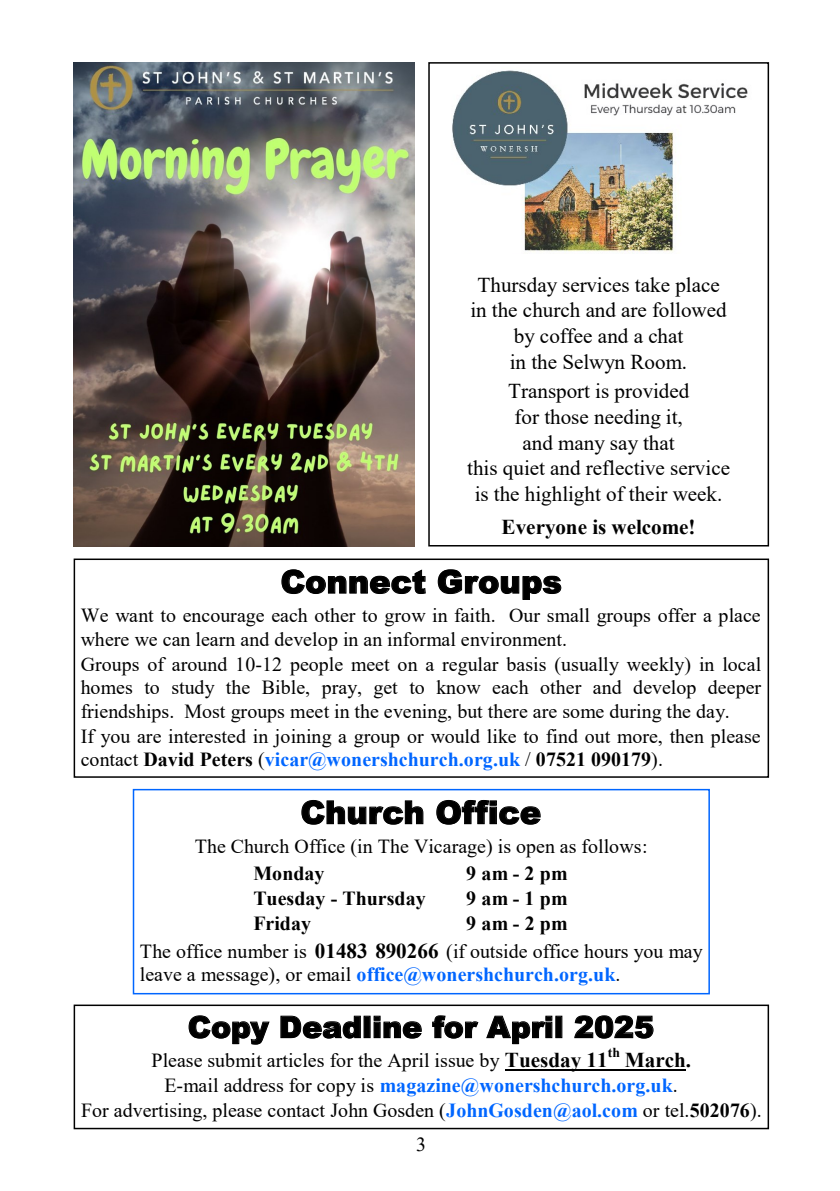
<style>
.page{position:relative;width:840px;height:1191px;background:#fff}
.page>*{position:absolute;margin:0;border:0;box-sizing:border-box;transform-origin:0 0}
.t1{font:900 32px "Arial";color:#000}
.t2{font:900 30px "Arial";letter-spacing:-.005em;color:#000}
.t3{font:21.2px/25.6px "Times New Roman";color:#000;text-align:center}
.t4{font:700 21.2px "Times New Roman";color:#000}
.t5{font:20px/25.4px "Times New Roman";color:#000}
.t6{font:700 20px "Times New Roman";color:#06f}
.t7{font:700 20px "Times New Roman";color:#000}
.s1{font-weight:700}
.s2{font-weight:700;color:#06f}
.s3{font-weight:700;font-size:21.2px}
.s4{font-weight:400;color:#000}
</style>
<div class="page">
<div style="left:74px;top:1004px;width:694px;height:125px;border:2px solid #000"></div>
<svg style="left:188px;top:1015px;width:82px;height:29px"></svg>
<svg style="left:280px;top:1015px;width:81px;height:23px"></svg>
<svg style="left:373px;top:1015px;width:49px;height:23px"></svg>
<svg style="left:432px;top:1015px;width:46px;height:23px"></svg>
<svg style="left:486px;top:1015px;width:66px;height:29px"></svg>
<svg style="left:574px;top:1015px;width:79px;height:24px"></svg>
<hr style="left:504px;top:1068px;width:181px;height:2px;background:#000">
<div style="left:133px;top:789px;width:576px;height:205px;border:2px solid #06f"></div>
<svg style="left:301px;top:800px;width:122px;height:25px"></svg>
<svg style="left:436px;top:800px;width:105px;height:25px"></svg>
<div style="left:428px;top:62px;width:340px;height:484px;border:2px solid #000"></div>
<img style="left:452px;top:70px;width:296px;height:182px">
<div style="left:74px;top:558px;width:694px;height:220px;border:2px solid #000"></div>
<svg style="left:281px;top:569px;width:145px;height:25px"></svg>
<svg style="left:437px;top:569px;width:124px;height:31px"></svg>
<img style="left:74px;top:62px;width:340px;height:484px">
<p class="t3" style="left:470px;top:271px;width:258px">Thursday services take place in the church and are followed by coffee and a chat<br>in the Selwyn Room.</p>
<p class="t3" style="left:467px;top:378px;width:264px">Transport is provided<br>for those needing it,<br>and many say that<br>this quiet and reflective service is the highlight of their week.</p>
<p class="t4" style="left:501px;top:511px;width:195px">Everyone is welcome!</p>
<p class="t1" style="left:280px;top:558px;width:283px">Connect Groups</p>
<p class="t5" style="left:81px;top:603px;width:681px;line-height:23.2px">We want to encourage each other to grow in faith. Our small groups offer a place where we can learn and develop in an informal environment.</p>
<p class="t5" style="left:81px;top:651px;width:681px;line-height:23.4px;text-align:justify">Groups of around 10-12 people meet on a regular basis (usually weekly) in local homes to study the Bible, pray, get to know each other and develop deeper friendships. Most groups meet in the evening, but there are some during the day.</p>
<p class="t5" style="left:81px;top:724px;width:681px;line-height:23.2px">If you are interested in joining a group or would like to find out more, then please contact <span class="s1">David Peters</span> (<span class="s2">vicar@wonershchurch.org.uk</span> / <span class="s1">07521 090179</span>).</p>
<p class="t1" style="left:300px;top:789px;width:242px">Church Office</p>
<p class="t5" style="left:253px;top:832px;width:395px;line-height:26.8px;text-indent:-59px">The Church Office (in The Vicarage) is open as follows:<br><span class="s1">Monday</span></p>
<p class="t7" style="left:466px;top:858px;width:103px">9 am - 2 pm</p>
<p class="t7" style="left:253px;top:883px;width:174px">Tuesday - Thursday</p>
<p class="t7" style="left:466px;top:883px;width:103px">9 am - 1 pm</p>
<p class="t7" style="left:253px;top:908px;width:59px">Friday</p>
<p class="t5" style="left:140px;top:908px;width:564px;line-height:28px;text-indent:326px"><span class="s1">9 am - 2 pm<br></span>The office number is <span class="s3">01483 890266</span> (if outside office hours you may</p>
<p class="t6" style="left:140px;top:960px;width:482px"><span class="s4">leave a message), or email</span> office@wonershchurch.org.uk<span class="s4">.</span></p>
<p class="t2" style="left:187px;top:1005px;width:467px">Copy Deadline for April 2025</p>
<p class="t5" style="left:81px;top:1046px;width:682px;text-align:center">Please submit articles for the April issue by <span class="s3">Tuesday 11</span><sup>th</sup> <span class="s3">March.<br></span>E-mail address for copy is <span class="s2">magazine@wonershchurch.org.uk</span>.<br>For advertising, please contact John Gosden (<span class="s2">JohnGosden@aol.com</span> or tel.<span class="s1">502076</span>).</p>
<p class="t5" style="left:416px;top:1131px;width:11px">3</p>
</div>
